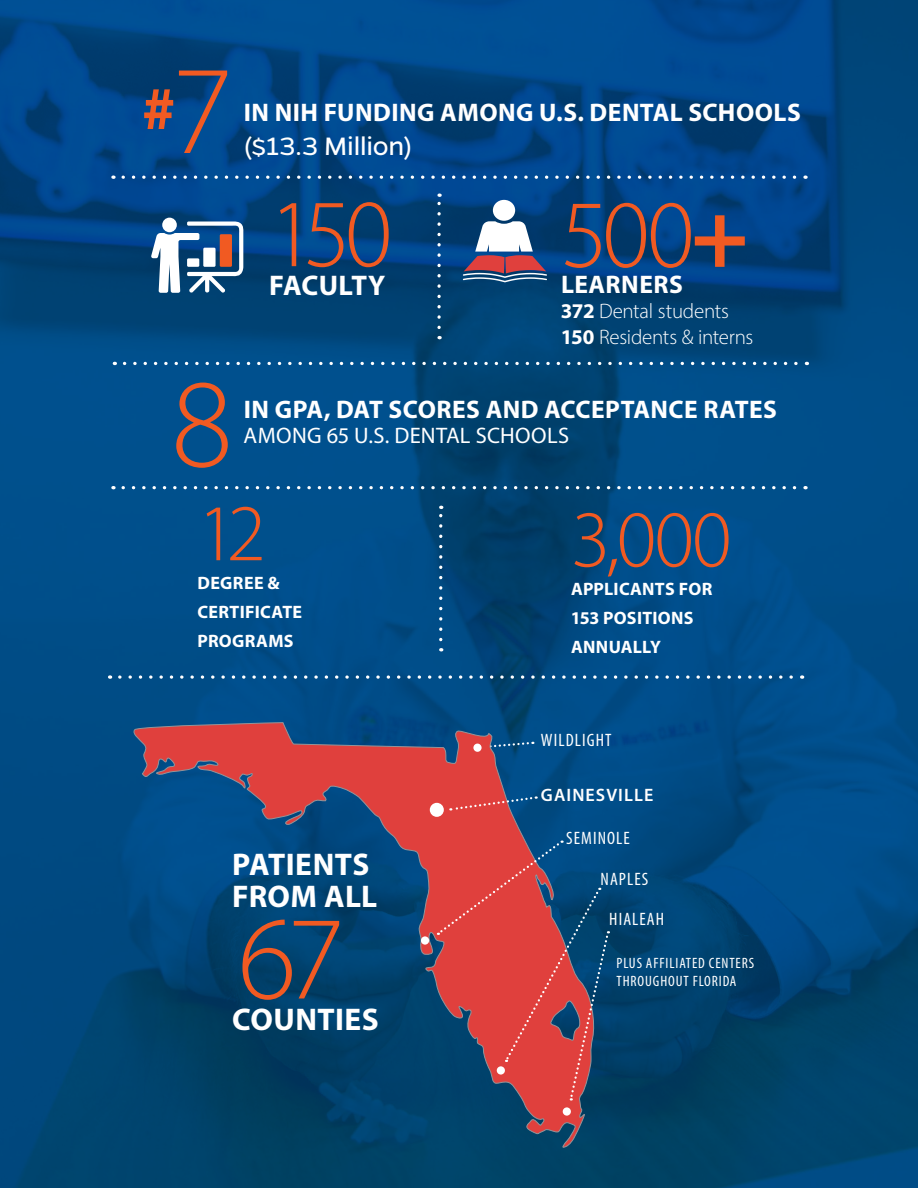
<style>
.page{position:relative;width:918px;height:1188px;background:#fff}
.page>*{position:absolute;margin:0;border:0;box-sizing:border-box;transform-origin:0 0}
.t1{font:300 126.9px "Myriad Pro";color:#f15a22}
.t2{font:300 119.4px "Myriad Pro";color:#f15a22}
.t3{font:300 96.9px "Myriad Pro";letter-spacing:-.06em;color:#f15a22}
.t4{font:300 81px "Myriad Pro";color:#f15a22}
.t5{font:700 61.05px "Myriad Pro";color:#f15a22}
.t6{font:700 31.5px/31.8px "Myriad Pro";letter-spacing:.01em;color:#fff}
.t7{font:28.5px "Gentona";letter-spacing:-.01em;color:#fff}
.t8{font:700 28.5px "Myriad Pro";letter-spacing:-.005em;color:#fff}
.t9{font:700 25.5px "Myriad Pro";letter-spacing:.02em;color:#fff}
.t10{font:22.5px "Myriad Pro";letter-spacing:.015em;color:#fff}
.t11{font:300 21px/25.8px "Myriad Pro";letter-spacing:-.015em;color:#fff}
.t12{font:700 18px/28.8px "Myriad Pro";letter-spacing:.015em;color:#fff}
.t13{font:condensed 18px "Myriad Pro";letter-spacing:.06em;color:#fff}
.t14{font:600 18px "Myriad Pro";letter-spacing:.06em;color:#fff}
.t15{font:condensed 15px/18px "Myriad Pro";letter-spacing:.06em;color:#fff}
.s1{font-weight:300;font-size:126.9px}
.s2{font-weight:700}
</style>
<div class="page">
<img style="left:0;top:0;width:918px;height:1188px">
<div style="left:162px;top:218px;width:15px;height:14px;background:#fff;border-radius:50%"></div>
<svg style="left:151px;top:222px;width:93px;height:72px"></svg>
<div style="left:493px;top:200px;width:22px;height:21px;background:#fff;border-radius:50%"></div>
<svg style="left:463px;top:221px;width:84px;height:61px"></svg>
<svg style="left:125px;top:362px;width:682px;height:3px;background:#447ba4"></svg>
<svg style="left:123px;top:486px;width:683px;height:3px;background:#437aa4"></svg>
<svg style="left:123px;top:176px;width:683px;height:3px;background:#4175aa"></svg>
<svg style="left:437px;top:194px;width:4px;height:133px"></svg>
<svg style="left:130px;top:723px;width:467px;height:425px;background:#27446a"></svg>
<div style="left:430px;top:803px;width:14px;height:14px;background:#fff;border-radius:50%"></div>
<div style="left:421px;top:936px;width:8px;height:9px;background:#fff;border-radius:50%"></div>
<svg style="left:450px;top:796px;width:87px;height:16px"></svg>
<svg style="left:437px;top:841px;width:173px;height:260px;background:#924452"></svg>
<div style="left:563px;top:1107px;width:8px;height:9px;background:#fff;border-radius:50%"></div>
<div style="left:473px;top:744px;width:9px;height:8px;background:#fff;border-radius:50%"></div>
<svg style="left:120px;top:675px;width:683px;height:4px;background:#34709f"></svg>
<svg style="left:439px;top:506px;width:3px;height:134px"></svg>
<h3 class="t5" style="left:142px;top:69px;width:93px">#<span class="s1">7</span></h3>
<p class="t9" style="left:244px;top:96px;width:559px">IN NIH FUNDING AMONG U.S. DENTAL SCHOOLS</p>
<p class="t7" style="left:243px;top:131px;width:170px">($13.3 Million)</p>
<h1 class="t1" style="left:171px;top:348px;width:63px">8</h1>
<h3 class="t3" style="left:269px;top:176px;width:125px">150</h3>
<p class="t8" style="left:269px;top:267px;width:118px">FACULTY</p>
<h3 class="t3" style="left:561px;top:176px;width:189px">500<span class="s2">+</span></h3>
<p class="t9" style="left:561px;top:267px;width:123px">LEARNERS</p>
<p class="t11" style="left:561px;top:298px;width:194px"><span class="s2">372</span> Dental students<br><span class="s2">150</span> Residents &amp; interns</p>
<p class="t9" style="left:244px;top:392px;width:535px">IN GPA, DAT SCORES AND ACCEPTANCE RATES</p>
<p class="t10" style="left:244px;top:422px;width:327px">AMONG 65 U.S. DENTAL SCHOOLS</p>
<h3 class="t4" style="left:197px;top:485px;width:70px">12</h3>
<p class="t12" style="left:197px;top:568px;width:106px">DEGREE &amp;<br>CERTIFICATE<br>PROGRAMS</p>
<p class="t6" style="left:232px;top:848px;width:147px">PATIENTS<br>FROM ALL</p>
<h2 class="t2" style="left:238px;top:887px;width:108px">67</h2>
<p class="t6" style="left:232px;top:1003px;width:148px">COUNTIES</p>
<h3 class="t4" style="left:571px;top:491px;width:162px">3,000</h3>
<p class="t12" style="left:571px;top:574px;width:143px">APPLICANTS FOR<br>153 POSITIONS<br>ANNUALLY</p>
<p class="t13" style="left:541px;top:729px;width:72px">WILDLIGHT</p>
<p class="t14" style="left:541px;top:783px;width:114px">GAINESVILLE</p>
<p class="t13" style="left:566px;top:828px;width:65px">SEMINOLE</p>
<p class="t13" style="left:601px;top:868px;width:49px">NAPLES</p>
<p class="t13" style="left:609px;top:908px;width:56px">HIALEAH</p>
<p class="t15" style="left:616px;top:953px;width:139px">PLUS AFFILIATED CENTERS<br>THROUGHOUT FLORIDA</p>
</div>
